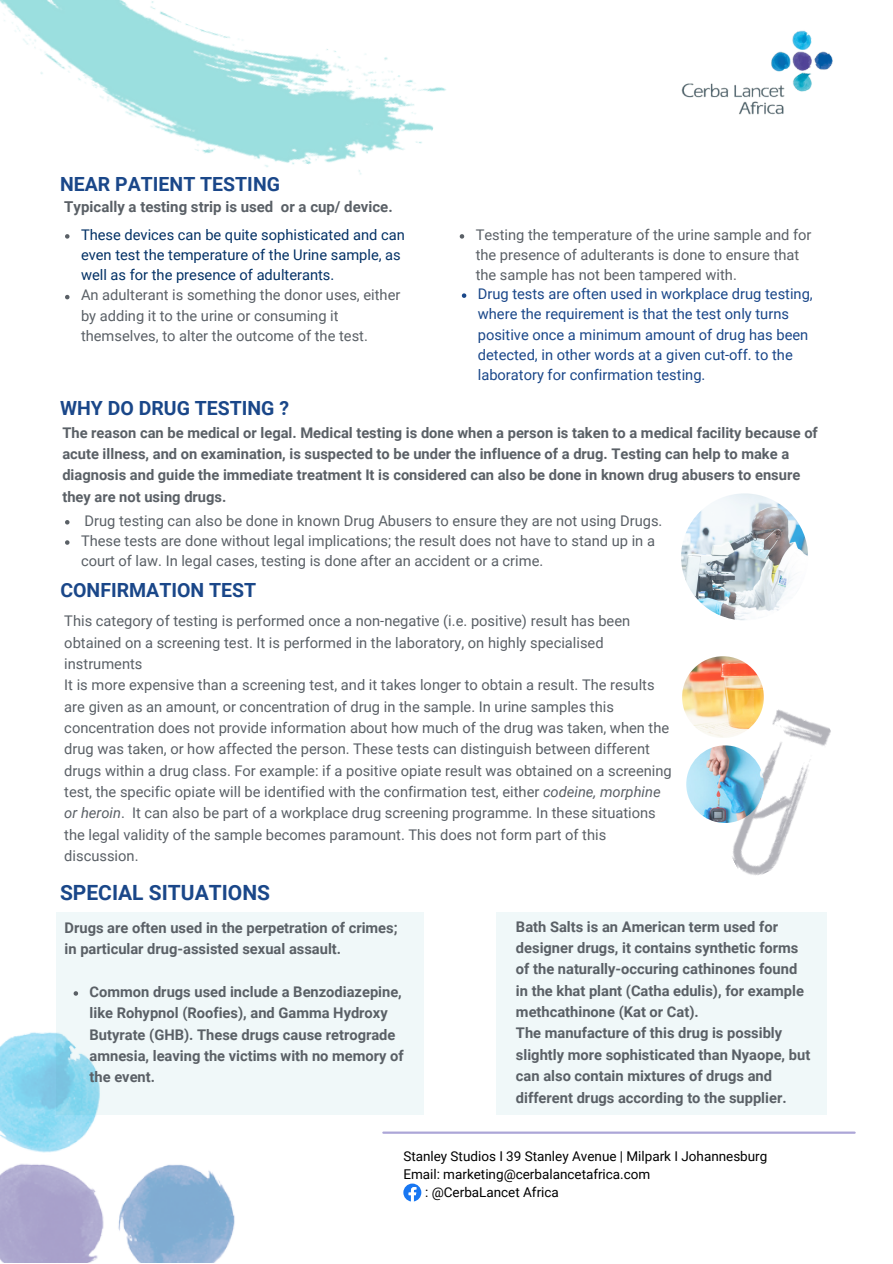
<style>
.page{position:relative;width:893px;height:1264px;background:#fff}
.page>*{position:absolute;margin:0;border:0;box-sizing:border-box;transform-origin:0 0}
.t1{font:700 21px "Roboto";color:#1a4789}
.t2{font:700 19.5px "Roboto";color:#1a4789}
.t3{font:700 15px "Roboto";color:#5a6066}
.t4{font:14.7px/21.3px "Roboto";color:#5a6066}
.t5{font:700 14.7px/21.3px "Roboto";color:#5a6066}
.t6{font:14.7px/20.2px "Roboto";color:#1a4789}
.t7{font:14.7px/20.2px "Roboto";color:#033165}
.t8{font:13.5px "Roboto";color:#000}
.s1{font-style:italic}
</style>
<div class="page">
<img style="left:682px;top:693px;width:149px;height:182px">
<hr style="left:383px;top:1131px;width:471px;height:2px;background:#aca6d7">
<img style="left:0;top:1032px;width:235px;height:230px">
<img style="left:0;top:0;width:446px;height:175px">
<svg style="left:459px;top:234px;width:5px;height:5px"></svg>
<img style="left:686px;top:745px;width:77px;height:78px;border-radius:50%">
<img style="left:682px;top:656px;width:81px;height:82px;border-radius:50%">
<img style="left:681px;top:493px;width:127px;height:127px;border-radius:50%">
<svg style="left:65px;top:234px;width:4px;height:5px"></svg>
<svg style="left:65px;top:295px;width:4px;height:4px"></svg>
<svg style="left:462px;top:293px;width:4px;height:5px"></svg>
<svg style="left:65px;top:520px;width:4px;height:4px"></svg>
<svg style="left:65px;top:540px;width:4px;height:5px"></svg>
<div style="left:496px;top:912px;width:330px;height:203px;background:#f0f8f9"></div>
<div style="left:56px;top:912px;width:368px;height:203px;background:#f0f8f9"></div>
<svg style="left:74px;top:991px;width:4px;height:4px"></svg>
<img style="left:681px;top:30px;width:152px;height:85px">
<svg style="left:403px;top:1183px;width:18px;height:18px"></svg>
<p class="t2" style="left:60px;top:173px;width:221px">NEAR PATIENT TESTING</p>
<p class="t3" style="left:64px;top:198px;width:330px">Typically a testing strip is used or a cup/ device.</p>
<p class="t7" style="left:81px;top:225px;width:325px">These devices can be quite sophisticated and can even test the temperature of the Urine sample, as well as for the presence of adulterants.</p>
<p class="t4" style="left:81px;top:285px;width:321px;line-height:20.2px">An adulterant is something the donor uses, either by adding it to the urine or consuming it themselves, to alter the outcome of the test.</p>
<p class="t4" style="left:475px;top:225px;width:337px;line-height:20.2px">Testing the temperature of the urine sample and for the presence of adulterants is done to ensure that the sample has not been tampered with.</p>
<p class="t6" style="left:478px;top:284px;width:336px">Drug tests are often used in workplace drug testing, where the requirement is that the test only turns positive once a minimum amount of drug has been detected, in other words at a given cut-off. to the laboratory for confirmation testing.</p>
<p class="t2" style="left:60px;top:397px;width:230px">WHY DO DRUG TESTING ?</p>
<p class="t5" style="left:62px;top:422px;width:757px">The reason can be medical or legal. Medical testing is done when a person is taken to a medical facility because of acute illness, and on examination, is suspected to be under the influence of a drug. Testing can help to make a diagnosis and guide the immediate treatment It is considered can also be done in known drug abusers to ensure they are not using drugs.</p>
<p class="t4" style="left:85px;top:510px;width:579px">Drug testing can also be done in known Drug Abusers to ensure they are not using Drugs.</p>
<p class="t4" style="left:81px;top:530px;width:575px;line-height:20.2px">These tests are done without legal implications; the result does not have to stand up in a court of law. In legal cases, testing is done after an accident or a crime.</p>
<p class="t2" style="left:60px;top:579px;width:197px">CONFIRMATION TEST</p>
<p class="t4" style="left:64px;top:610px;width:567px">This category of testing is performed once a non-negative (i.e. positive) result has been obtained on a screening test. It is performed in the laboratory, on highly specialised instruments</p>
<p class="t4" style="left:64px;top:674px;width:609px">It is more expensive than a screening test, and it takes longer to obtain a result. The results are given as an amount, or concentration of drug in the sample. In urine samples this concentration does not provide information about how much of the drug was taken, when the drug was taken, or how affected the person. These tests can distinguish between different drugs within a drug class. For example: if a positive opiate result was obtained on a screening test, the specific opiate will be identified with the confirmation test, either <span class="s1">codeine, morphine or heroin</span>. It can also be part of a workplace drug screening programme. In these situations the legal validity of the sample becomes paramount. This does not form part of this discussion.</p>
<p class="t1" style="left:60px;top:880px;width:211px">SPECIAL SITUATIONS</p>
<p class="t5" style="left:65px;top:917px;width:334px">Drugs are often used in the perpetration of crimes; in particular drug-assisted sexual assault.</p>
<p class="t5" style="left:516px;top:915px;width:289px">Bath Salts is an American term used for designer drugs, it contains synthetic forms of the naturally-occuring cathinones found in the khat plant (Catha edulis), for example methcathinone (Kat or Cat).</p>
<p class="t5" style="left:516px;top:1022px;width:296px">The manufacture of this drug is possibly slightly more sophisticated than Nyaope, but can also contain mixtures of drugs and different drugs according to the supplier.</p>
<p class="t5" style="left:90px;top:981px;width:316px">Common drugs used include a Benzodiazepine, like Rohypnol (Roofies), and Gamma Hydroxy Butyrate (GHB). These drugs cause retrograde amnesia, leaving the victims with no memory of the event.</p>
<p class="t8" style="left:403px;top:1148px;width:365px">Stanley Studios I 39 Stanley Avenue | Milpark I Johannesburg</p>
<p class="t8" style="left:403px;top:1166px;width:248px">Email: marketing@cerbalancetafrica.com</p>
<p class="t8" style="left:425px;top:1184px;width:135px">: @CerbaLancet Africa</p>
</div>
